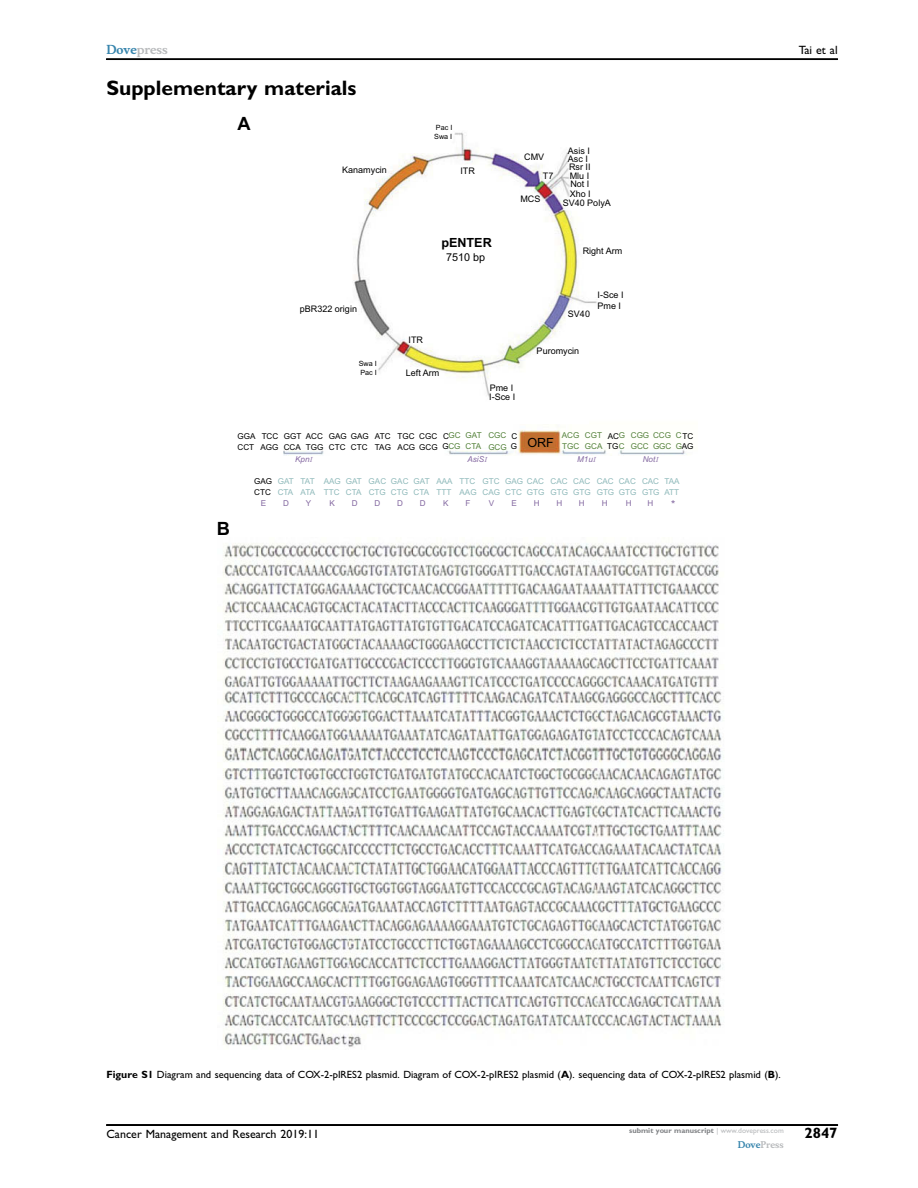
<style>
.page{position:relative;width:918px;height:1188px;background:#fff}
.page>*{position:absolute;margin:0;border:0;box-sizing:border-box;transform-origin:0 0}
.t1{font:21px "Adv T Tdd 0 b 0455.B";color:#000}
.t2{font:700 18.3px "Arial";color:#000}
.t3{font:15px "Adv T Tdd 0 b 0455.B";color:#000}
.t4{font:700 12.6px "Arial";color:#000}
.t5{font:12.6px "Arial";color:#000}
.t6{font:12px "Adv TT96740 c 24";color:#000}
.t7{font:12px "Adv OT14 f 6 c 37 d";color:#b8babc}
.t8{font:10.8px "Arial";color:#000}
.t9{font:10.8px "Arial";color:#8469a1}
.t10{font:10.5px "Adv TT96740 c 24";color:#000}
.t11{font:9px/8.4px "Arial";color:#000}
.t12{font:9px "Adv OT14 f 6 c 37 d";color:#b8babc}
.t13{font:8.1px/11.6px "Arial";color:#90babb}
.t14{font:8.1px/10.8px "Arial";color:#000}
.t15{font:8.1px/11.1px "Arial";color:#55823c}
.t16{font:8.1px "Arial";color:#8469a1}
.t17{font:italic 8.1px "Arial";color:#8469a1}
.t18{font:7.5px "Adv T Tdd 0 b 0455.B";color:#808285}
.t19{font:7.2px/9px "Arial";color:#000}
.s1{color:#3785ad}
.s2{color:#55823c}
.s3{color:#000}
.s4{font-family:"Adv T Tdd 0 b 0455.B"}
.s5{font-family:"Adv TT96740 c 24";color:#b8babc}
</style>
<div class="page">
<img style="left:284px;top:132px;width:402px;height:323px">
<img style="left:223px;top:543px;width:501px;height:504px">
<hr style="left:106px;top:59px;width:732px;height:1px;background:#000">
<hr style="left:106px;top:1125px;width:732px;height:1px;background:#000">
<p class="t7" style="left:106px;top:44px;width:63px"><span class="s1">Dove</span>press</p>
<p class="t6" style="left:799px;top:45px;width:40px">Tai et al</p>
<h1 class="t1" style="left:106px;top:81px;width:251px">Supplementary materials</h1>
<h2 class="t2" style="left:238px;top:113px;width:15px">A</h2>
<p class="t19" style="left:434px;top:124px;width:20px">Pac I<br>Swa I</p>
<p class="t11" style="left:342px;top:166px;width:46px">Kanamycin</p>
<p class="t11" style="left:460px;top:167px;width:16px">ITR</p>
<p class="t11" style="left:543px;top:149px;width:12px;line-height:18.6px;text-indent:-19px">CMV<br>T7</p>
<p class="t11" style="left:568px;top:147px;width:24px">Asis I<br>Asc I<br>Rsr II<br>Mlu I<br>Not I</p>
<p class="t11" style="left:563px;top:191px;width:50px;text-indent:7px">Xho I<br>SV40 PolyA</p>
<p class="t11" style="left:520px;top:195px;width:22px">MCS</p>
<p class="t4" style="left:441px;top:235px;width:52px">pENTER</p>
<p class="t11" style="left:300px;top:305px;width:59px">pBR322 origin</p>
<p class="t8" style="left:446px;top:253px;width:41px">7510 bp</p>
<p class="t11" style="left:409px;top:337px;width:16px">ITR</p>
<p class="t19" style="left:359px;top:359px;width:20px">Swa I<br>Pac I</p>
<p class="t11" style="left:406px;top:369px;width:35px">Left Arm</p>
<p class="t11" style="left:490px;top:384px;width:25px">Pme I</p>
<p class="t11" style="left:583px;top:248px;width:41px">Right Arm</p>
<p class="t11" style="left:568px;top:311px;width:24px">SV40</p>
<p class="t11" style="left:598px;top:290px;width:28px;line-height:10.9px">I-Sce I<br>Pme I</p>
<p class="t11" style="left:537px;top:348px;width:44px">Puromycin</p>
<p class="t11" style="left:489px;top:394px;width:28px">I-Sce I</p>
<p class="t14" style="left:443px;top:431px;width:41px;text-indent:-205px">GGA TCC GGT ACC GAG GAG ATC TGC CGC C<span class="s2">GC GAT<br></span>G<span class="s2">CG</span></p>
<p class="t14" style="left:511px;top:431px;width:8px">C<br>G</p>
<p class="t14" style="left:607px;top:431px;width:19px">AC<span class="s2">G<br></span>TG<span class="s2">C</span></p>
<p class="t14" style="left:676px;top:431px;width:19px"><span class="s2">C</span>TC</p>
<p class="t15" style="left:488px;top:431px;width:20px">CGC</p>
<p class="t15" style="left:562px;top:431px;width:19px">ACG<br>TGC</p>
<p class="t15" style="left:585px;top:431px;width:19px">CGT<br>GCA</p>
<p class="t15" style="left:631px;top:431px;width:20px">CGG<br>GCC</p>
<p class="t15" style="left:653px;top:431px;width:20px">CCG<br>GGC</p>
<p class="t5" style="left:527px;top:438px;width:28px">ORF</p>
<p class="t14" style="left:238px;top:443px;width:18px">CCT</p>
<p class="t14" style="left:676px;top:442px;width:19px"><span class="s2">G</span>AG</p>
<p class="t13" style="left:254px;top:476px;width:427px"><span class="s3">GAG</span> GAT TAT AAG GAT GAC GAC GAT AAA TTC GTC GAG CAC CAC CAC CAC CAC CAC TAA<br><span class="s3">CTC</span> CTA ATA TTC CTA CTG CTG CTA TTT AAG CAG CTC GTG GTG GTG GTG</p>
<p class="t14" style="left:329px;top:443px;width:110px">CTC CTC TAG ACG GCG</p>
<p class="t15" style="left:466px;top:442px;width:17px">CTA</p>
<p class="t14" style="left:260px;top:443px;width:64px">AGG CCA TGG</p>
<p class="t17" style="left:295px;top:454px;width:16px">Kpn</p>
<p class="t17" style="left:467px;top:454px;width:18px">AsiS</p>
<p class="t17" style="left:577px;top:454px;width:17px">M1u</p>
<p class="t17" style="left:643px;top:455px;width:14px">Not</p>
<p class="t15" style="left:488px;top:442px;width:20px">GCG</p>
<p class="t13" style="left:619px;top:487px;width:19px">GTG</p>
<p class="t13" style="left:664px;top:487px;width:16px">ATT</p>
<p class="t13" style="left:642px;top:487px;width:19px">GTG</p>
<h2 class="t2" style="left:217px;top:518px;width:15px">B</h2>
<p class="t16" style="left:261px;top:500px;width:7px">E</p>
<p class="t16" style="left:283px;top:500px;width:7px">D</p>
<p class="t16" style="left:306px;top:500px;width:7px">Y</p>
<p class="t16" style="left:330px;top:500px;width:7px">K</p>
<p class="t16" style="left:352px;top:500px;width:7px">D</p>
<p class="t16" style="left:375px;top:500px;width:7px">D</p>
<p class="t16" style="left:397px;top:500px;width:7px">D</p>
<p class="t16" style="left:420px;top:500px;width:7px">D</p>
<p class="t16" style="left:443px;top:500px;width:7px">K</p>
<p class="t16" style="left:466px;top:500px;width:6px">F</p>
<p class="t16" style="left:489px;top:500px;width:7px">V</p>
<p class="t16" style="left:511px;top:500px;width:7px">E</p>
<p class="t16" style="left:534px;top:500px;width:7px">H</p>
<p class="t16" style="left:557px;top:500px;width:7px">H</p>
<p class="t16" style="left:579px;top:500px;width:7px">H</p>
<p class="t16" style="left:602px;top:500px;width:7px">H</p>
<p class="t16" style="left:626px;top:500px;width:7px">H</p>
<p class="t16" style="left:648px;top:500px;width:7px">H</p>
<p class="t9" style="left:671px;top:500px;width:6px">*</p>
<p class="t10" style="left:106px;top:1070px;width:676px"><span class="s4">Figure S1</span> Diagram and sequencing data of COX-2-pIRES2 plasmid. Diagram of COX-2-pIRES2 plasmid (<span class="s4">A</span>). sequencing data of COX-2-pIRES2 plasmid (<span class="s4">B</span>).</p>
<p class="t6" style="left:106px;top:1130px;width:214px">Cancer Management and Research 2019:11</p>
<p class="t18" style="left:629px;top:1128px;width:156px">submit your manuscript <span class="s5">| www.dovepress.com</span></p>
<p class="t12" style="left:738px;top:1141px;width:47px"><span class="s1">Dove</span>Press</p>
<h3 class="t3" style="left:804px;top:1128px;width:35px">2847</h3>
</div>
